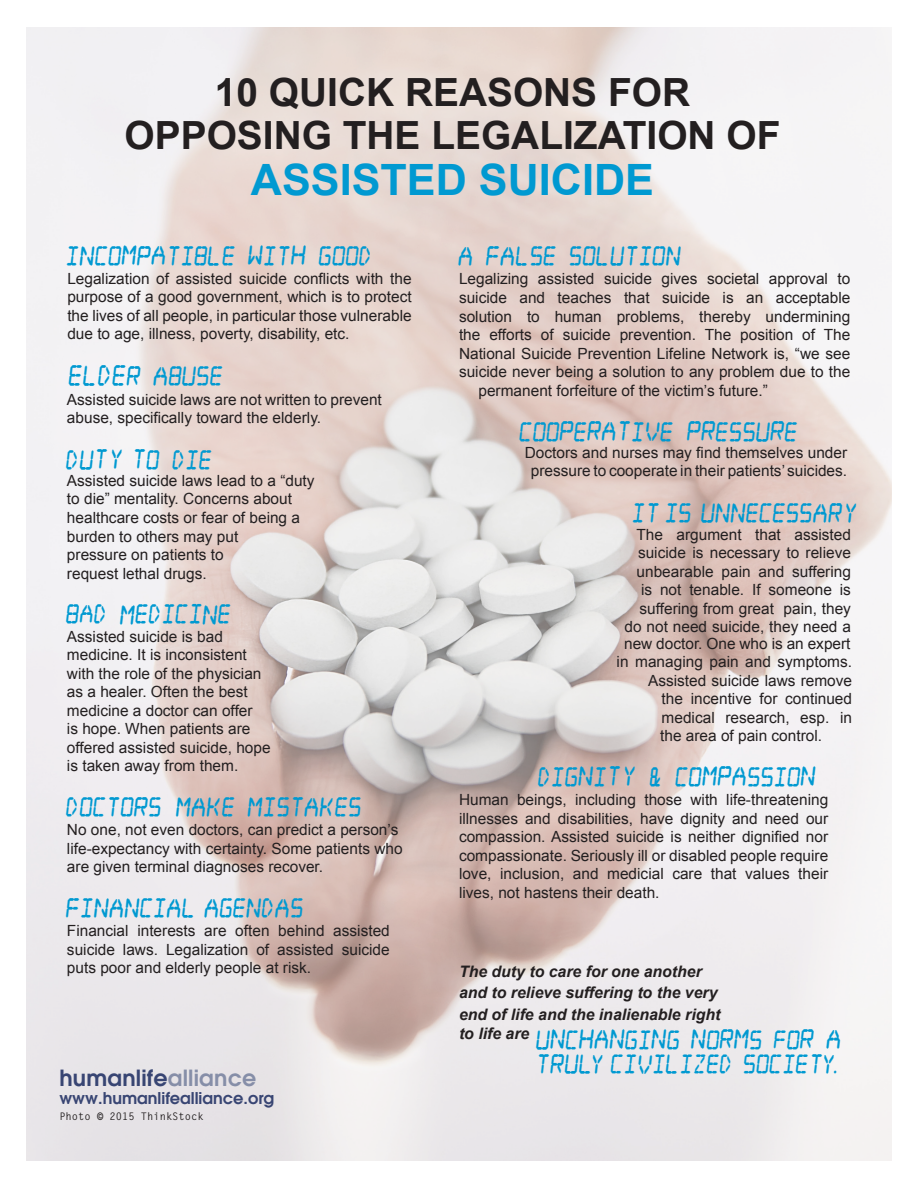
<style>
.page{position:relative;width:918px;height:1188px;background:#fff}
.page>*{position:absolute;margin:0;border:0;box-sizing:border-box;transform-origin:0 0}
.t1{font:700 43.2px "Arial";color:#0099d1}
.t2{font:700 38.85px "Arial";color:#231f20}
.t3{font:23.1px "Digitaldream Fat Skew Narrow";color:#0099d1}
.t4{font:600 22.2px "Avant Garde";letter-spacing:.01em;color:#384573}
.t5{font:21.6px "Digitaldream Fat Skew Narrow";color:#0099d1}
.t6{font:20.1px "Digitaldream Fat Skew Narrow";letter-spacing:.025em;color:#0099d1}
.t7{font:19.8px "Digitaldream Fat Skew Narrow";letter-spacing:.025em;color:#0099d1}
.t8{font:600 16.2px "Avant Garde";color:#384573}
.t9{font:italic 700 15.9px/21.3px "Arial";color:#231f20}
.t10{font:15.45px/18.5px "Arial";color:#231f20}
.t11{font:700 10.5px "Letter Gothic Std";color:#231f20}
.s1{font-size:23.1px}
.s2{font-size:21.6px}
.s3{font-size:22.5px}
.s4{font-size:20.1px}
.s5{font-size:23.7px}
.s6{font-size:20.55px}
.s7{color:#868ea8}
.s8{font-size:21.45px}
.s9{font-size:19.8px}
</style>
<div class="page">
<img style="left:27px;top:27px;width:864px;height:1134px">
<p class="t2" style="left:215px;top:67px;width:477px">10 QUICK REASONS FOR</p>
<p class="t2" style="left:125px;top:110px;width:657px">OPPOSING THE LEGALIZATION OF</p>
<p class="t1" style="left:251px;top:151px;width:405px">ASSISTED SUICIDE</p>
<p class="t6" style="left:67px;top:246px;width:307px">I<span class="s1">N</span>CO<span class="s1">M</span><span class="s2">P</span><span class="s1">A</span><span class="s2">T</span>IB<span class="s2">L</span>E <span class="s1">W</span>I<span class="s2">T</span><span class="s1">H</span> GOOD</p>
<p class="t10" style="left:67px;top:269px;width:346px;text-align:justify">Legalization of assisted suicide conflicts with the purpose of a good government, which is to protect the lives of all people, in particular those vulnerable due to age, illness, poverty, disability, etc.</p>
<p class="t5" style="left:69px;top:365px;width:156px">E<span class="s3">L</span>DER <span class="s1">A</span><span class="s4">B</span>U<span class="s4">SE</span></p>
<p class="t10" style="left:67px;top:390px;width:316px">Assisted suicide laws are not written to prevent abuse, specifically toward the elderly.</p>
<p class="t6" style="left:67px;top:449px;width:147px">D<span class="s2">UT</span><span class="s5">Y</span> <span class="s2">T</span>O DIE</p>
<p class="t10" style="left:67px;top:472px;width:249px">Assisted suicide laws lead to a “duty</p>
<p class="t10" style="left:67px;top:490px;width:235px">to die” mentality. Concerns about healthcare costs or fear of being a burden to others may put pressure on patients to<br>request lethal drugs.</p>
<p class="t6" style="left:67px;top:604px;width:166px">B<span class="s2">A</span>D <span class="s1">M</span>EDIC<span class="s6">I</span><span class="s1">N</span>E</p>
<p class="t10" style="left:67px;top:627px;width:157px">Assisted suicide is bad</p>
<p class="t10" style="left:67px;top:646px;width:196px">medicine. It is inconsistent with the role of the physician</p>
<p class="t10" style="left:67px;top:683px;width:205px">as a healer. Often the best medicine a doctor can offer<br>is hope. When patients are offered assisted suicide, hope is taken away from them.</p>
<p class="t6" style="left:67px;top:797px;width:297px">DOC<span class="s2">T</span>O<span class="s2">R</span>S <span class="s1">MAK</span>E <span class="s1">M</span>IS<span class="s2">T</span><span class="s1">AK</span>ES</p>
<p class="t10" style="left:67px;top:821px;width:337px">No one, not even doctors, can predict a person’s life-expectancy with certainty. Some patients who are given terminal diagnoses recover.</p>
<p class="t6" style="left:67px;top:898px;width:239px"><span class="s2">F</span>I<span class="s1">NAN</span>CI<span class="s1">A</span><span class="s2">L</span> <span class="s1">A</span>GE<span class="s1">N</span>D<span class="s1">A</span>S</p>
<p class="t10" style="left:67px;top:922px;width:324px;text-align:justify">Financial interests are often behind assisted suicide laws. Legalization of assisted suicide puts poor and elderly people at risk.</p>
<p class="t4" style="left:59px;top:1063px;width:198px">humanlife<span class="s7">alliance</span></p>
<p class="t8" style="left:59px;top:1088px;width:216px">www.humanlifealliance.org</p>
<p class="t11" style="left:59px;top:1110px;width:146px">Photo © 2015 ThinkStock</p>
<p class="t6" style="left:459px;top:246px;width:224px"><span class="s1">A</span> <span class="s2">F</span><span class="s1">A</span><span class="s2">L</span>SE SO<span class="s2">LUT</span>IO<span class="s1">N</span></p>
<p class="t10" style="left:459px;top:270px;width:393px">Legalizing assisted suicide gives societal approval to</p>
<p class="t10" style="left:459px;top:289px;width:393px">suicide and teaches that suicide is an acceptable</p>
<p class="t10" style="left:459px;top:307px;width:393px">solution to human problems, thereby undermining the efforts of suicide prevention. The position of The</p>
<p class="t10" style="left:459px;top:344px;width:393px">National Suicide Prevention Lifeline Network is, “we see</p>
<p class="t10" style="left:478px;top:363px;width:373px;text-indent:-20px">suicide never being a solution to any problem due to the permanent forfeiture of the victim’s future.”</p>
<p class="t6" style="left:520px;top:422px;width:280px">COO<span class="s2">P</span>E<span class="s2">R</span><span class="s1">A</span><span class="s2">T</span>I<span class="s1">V</span>E <span class="s2">PR</span>ESS<span class="s2">UR</span>E</p>
<p class="t10" style="left:525px;top:443px;width:324px">Doctors and nurses may find themselves under</p>
<p class="t10" style="left:531px;top:462px;width:318px">pressure to cooperate in their patients’ suicides.</p>
<p class="t6" style="left:633px;top:503px;width:227px">I<span class="s2">T</span> IS <span class="s2">U</span><span class="s1">NN</span>ECESS<span class="s1">A</span><span class="s2">R</span><span class="s5">Y</span></p>
<p class="t10" style="left:637px;top:525px;width:216px;text-align:justify">The argument that assisted suicide is necessary to relieve unbearable pain and suffering is not tenable. If someone is suffering from great pain, they</p>
<p class="t10" style="left:625px;top:618px;width:228px">do not need suicide, they need a</p>
<p class="t10" style="left:624px;top:635px;width:228px">new doctor. One who is an expert</p>
<p class="t10" style="left:617px;top:653px;width:237px">in managing pain and symptoms.</p>
<p class="t10" style="left:648px;top:671px;width:205px">Assisted suicide laws remove</p>
<p class="t10" style="left:662px;top:690px;width:192px">the incentive for continued</p>
<p class="t10" style="left:662px;top:708px;width:192px">medical research, esp. in</p>
<p class="t10" style="left:660px;top:727px;width:164px">the area of pain control.</p>
<p class="t6" style="left:539px;top:767px;width:279px">DIG<span class="s1">N</span>I<span class="s2">T</span><span class="s5">Y</span> &amp; CO<span class="s1">M</span><span class="s2">P</span><span class="s1">A</span>SSIO<span class="s1">N</span></p>
<p class="t10" style="left:459px;top:791px;width:371px;text-align:justify">Human beings, including those with life-threatening illnesses and disabilities, have dignity and need our compassion. Assisted suicide is neither dignified nor compassionate. Seriously ill or disabled people require love, inclusion, and medicial care that values their lives, not hastens their death.</p>
<p class="t9" style="left:459px;top:961px;width:263px">The duty to care for one another and to relieve suffering to the very end of life and the inalienable right</p>
<p class="t9" style="left:459px;top:1023px;width:72px">to life are</p>
<p class="t3" style="left:537px;top:1028px;width:307px"><span class="s8">U</span>N<span class="s9">C</span>HAN<span class="s9">GI</span>N<span class="s9">G</span> N<span class="s9">O</span><span class="s8">R</span>M<span class="s9">S FO</span><span class="s8">R</span> A</p>
<p class="t7" style="left:537px;top:1054px;width:307px"><span class="s8">TRUL</span><span class="s1">Y</span> CI<span class="s1">V</span>I<span class="s8">L</span>IZED SOCIE<span class="s8">T</span><span class="s1">Y</span>.</p>
</div>
